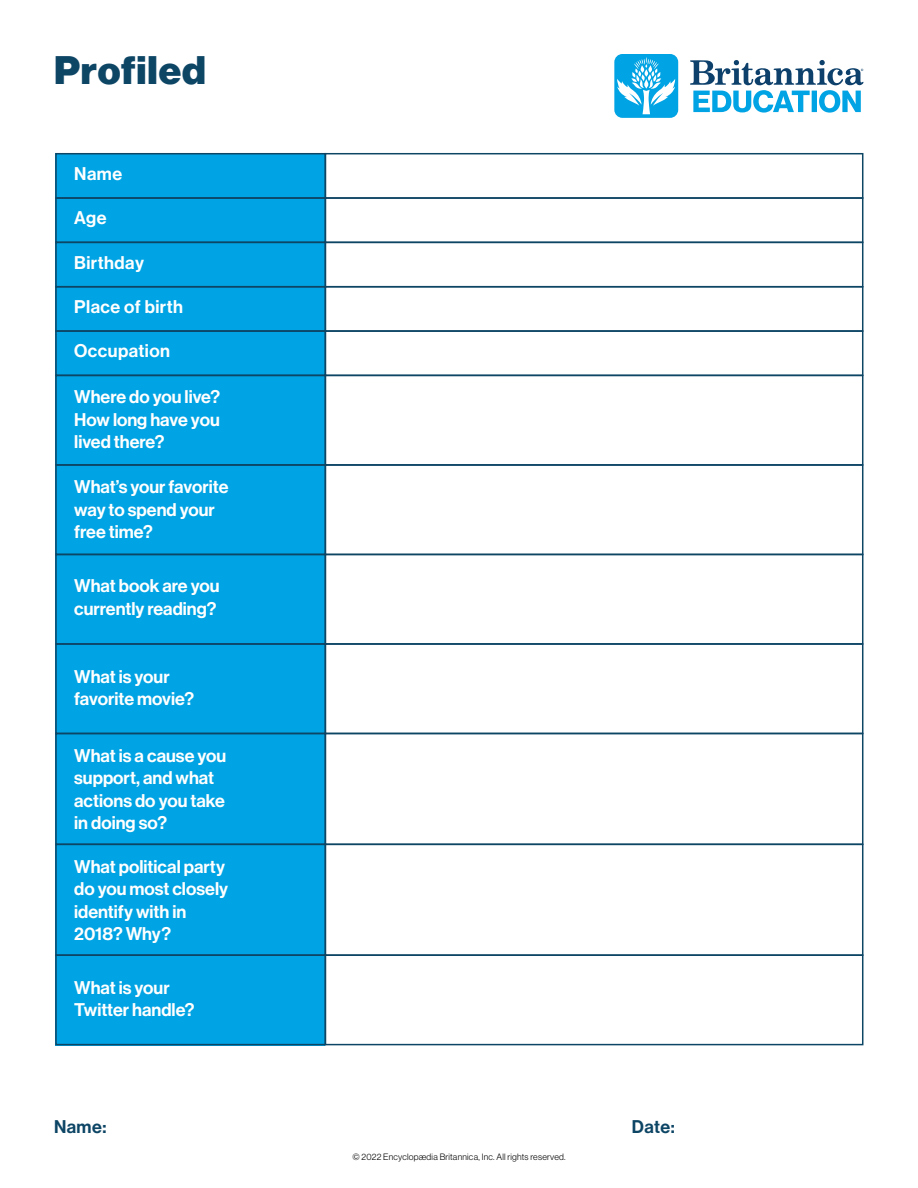
<style>
.page{position:relative;width:918px;height:1188px;background:#fff}
.page>*{position:absolute;margin:0;border:0;box-sizing:border-box;transform-origin:0 0}
.t1{font:39px "N Haas Grotesk DS Pro 95 Blk";letter-spacing:.025em;color:#0d4565}
.t2{font:18px/22.5px "N Haas Grotesk DS Pro 65 Md";color:#fff}
.t3{font:18px "N Haas Grotesk DS Pro 65 Md";letter-spacing:.025em;color:#fff}
.t4{font:18px "N Haas Grotesk DS Pro 65 Md";letter-spacing:.025em;color:#0d4565}
.t5{font:9px "N Haas Grotesk DS Pro 45 Lt";letter-spacing:.025em;color:#000}
</style>
<div class="page">
<div style="left:55px;top:153px;width:270px;height:892px;background:#00a3e3"></div>
<div style="left:55px;top:153px;width:271px;height:46px;border:2px solid #0d4565"></div>
<div style="left:55px;top:330px;width:271px;height:46px;border:2px solid #0d4565"></div>
<div style="left:55px;top:197px;width:271px;height:46px;border:2px solid #0d4565"></div>
<div style="left:55px;top:286px;width:271px;height:46px;border:2px solid #0d4565"></div>
<div style="left:55px;top:375px;width:271px;height:91px;border:2px solid #0d4565"></div>
<div style="left:55px;top:554px;width:271px;height:91px;border:2px solid #0d4565"></div>
<div style="left:55px;top:464px;width:271px;height:91px;border:2px solid #0d4565"></div>
<div style="left:55px;top:733px;width:271px;height:112px;border:2px solid #0d4565"></div>
<div style="left:55px;top:844px;width:271px;height:112px;border:2px solid #0d4565"></div>
<div style="left:55px;top:643px;width:271px;height:91px;border:2px solid #0d4565"></div>
<div style="left:55px;top:954px;width:271px;height:91px;border:2px solid #0d4565"></div>
<div style="left:325px;top:153px;width:538px;height:46px;border:2px solid #0d4565"></div>
<div style="left:325px;top:197px;width:538px;height:46px;border:2px solid #0d4565"></div>
<div style="left:325px;top:286px;width:538px;height:46px;border:2px solid #0d4565"></div>
<div style="left:325px;top:375px;width:538px;height:91px;border:2px solid #0d4565"></div>
<div style="left:325px;top:464px;width:538px;height:91px;border:2px solid #0d4565"></div>
<div style="left:325px;top:844px;width:538px;height:112px;border:2px solid #0d4565"></div>
<div style="left:325px;top:643px;width:538px;height:91px;border:2px solid #0d4565"></div>
<div style="left:325px;top:954px;width:538px;height:91px;border:2px solid #0d4565"></div>
<div style="left:614px;top:54px;width:64px;height:64px;background:#00a3e3;border-radius:8px"></div>
<svg style="left:617px;top:57px;width:58px;height:57px"></svg>
<svg style="left:690px;top:60px;width:174px;height:53px"></svg>
<h1 class="t1" style="left:54px;top:47px;width:153px">Profiled</h1>
<p class="t2" style="left:74px;top:163px;width:49px">Name</p>
<p class="t2" style="left:74px;top:207px;width:34px">Age</p>
<p class="t3" style="left:74px;top:252px;width:71px">Birthday</p>
<p class="t3" style="left:74px;top:296px;width:110px">Place of birth</p>
<p class="t3" style="left:74px;top:341px;width:97px">Occupation</p>
<p class="t2" style="left:74px;top:386px;width:148px;text-align:justify">Where do you live?<br>How long have you lived there?</p>
<p class="t2" style="left:74px;top:476px;width:156px">What’s your favorite way to spend your free time?</p>
<p class="t2" style="left:74px;top:575px;width:147px">What book are you currently reading?</p>
<p class="t2" style="left:74px;top:665px;width:121px">What is your favorite movie?</p>
<p class="t2" style="left:74px;top:744px;width:154px">What is a cause you support, and what actions do you take in doing so?</p>
<p class="t2" style="left:74px;top:855px;width:155px">What political party do you most closely identify with in<br>2018? Why?</p>
<p class="t2" style="left:74px;top:977px;width:122px">What is your<br>Twitter handle?</p>
<p class="t4" style="left:54px;top:1116px;width:54px">Name:</p>
<p class="t4" style="left:632px;top:1116px;width:44px">Date:</p>
<p class="t5" style="left:352px;top:1152px;width:215px">© 2022 Encyclopædia Britannica, Inc. All rights reserved.</p>
</div>
